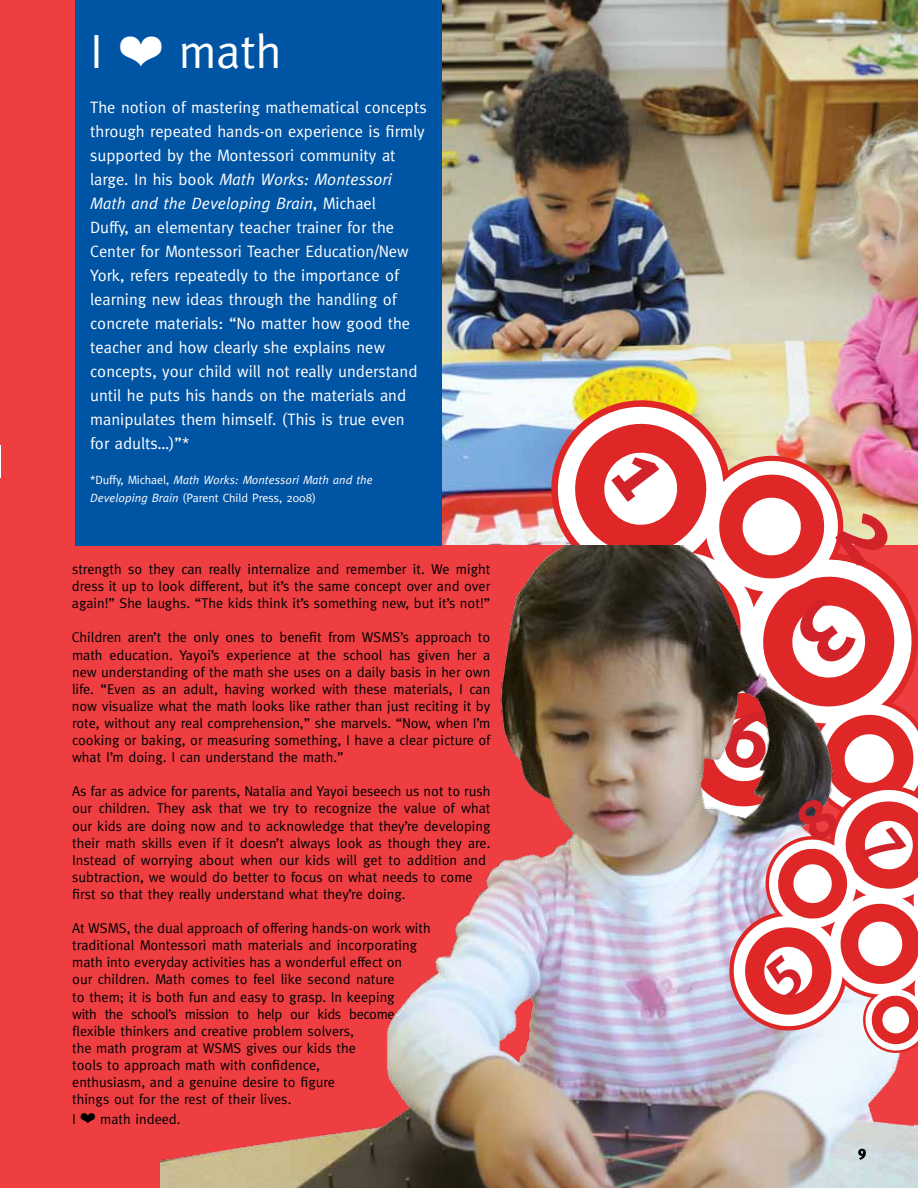
<style>
.page{position:relative;width:918px;height:1188px;background:#ef3e42}
.page>*{position:absolute;margin:0;border:0;box-sizing:border-box;transform-origin:0 0}
.t1{font:48px "Meta";color:#fff}
.t2{font:16.5px/24px "Meta";color:#fff}
.t3{font:14.25px/17.1px "Meta";color:#000;text-align:justify}
.t4{font:italic 12px/18px "Meta";color:#fff}
.s1{font-style:italic}
.s2{font-style:normal}
</style>
<div class="page">
<img style="left:441px;top:0;width:477px;height:545px">
<hr style="left:0;top:446px;width:1px;height:32px;background:#fff">
<div style="left:75px;top:0;width:366px;height:546px;background:#0054a4"></div>
<img style="left:161px;top:545px;width:757px;height:643px">
<img style="left:511px;top:391px;width:407px;height:665px">
<svg style="left:858px;top:1149px;width:8px;height:11px"></svg>
<h1 class="t1" style="left:90px;top:24px;width:193px">I ❤ math</h1>
<p class="t2" style="left:90px;top:95px;width:338px">The notion of mastering mathematical concepts through repeated hands-on experience is firmly supported by the Montessori community at large. In his book <span class="s1">Math Works: Montessori Math and the Developing Brain</span>, Michael<br>Duffy, an elementary teacher trainer for the Center for Montessori Teacher Education/New York, refers repeatedly to the importance of learning new ideas through the handling of concrete materials: “No matter how good the teacher and how clearly she explains new concepts, your child will not really understand until he puts his hands on the materials and manipulates them himself. (This is true even for adults…)”*</p>
<p class="t4" style="left:90px;top:470px;width:284px"><span class="s2">*Duffy, Michael,</span> Math Works: Montessori Math and the<br>Developing Brain <span class="s2">(Parent Child Press, 2008)</span></p>
<p class="t3" style="left:72px;top:560px;width:420px">strength so they can really internalize and remember it. We might dress it up to look different, but it’s the same concept over and over again!” She laughs. “The kids think it’s something new, but it’s not!”</p>
<p class="t3" style="left:72px;top:629px;width:420px">Children aren’t the only ones to benefit from WSMS’s approach to math education. Yayoi’s experience at the school has given her a new understanding of the math she uses on a daily basis in her own life. “Even as an adult, having worked with these materials, I can now visualize what the math looks like rather than just reciting it by rote, without any real comprehension,” she marvels. “Now, when I’m cooking or baking, or measuring something, I have a clear picture of what I’m doing. I can understand the math.”</p>
<p class="t3" style="left:72px;top:783px;width:420px;text-align:left">As far as advice for parents, Natalia and Yayoi beseech us not to rush our children. They ask that we try to recognize the value of what our kids are doing now and to acknowledge that they’re developing their math skills even if it doesn’t always look as though they are.<br>Instead of worrying about when our kids will get to addition and subtraction, we would do better to focus on what needs to come first so that they really understand what they’re doing.</p>
<p class="t3" style="left:72px;top:920px;width:360px;text-align:left">At WSMS, the dual approach of offering hands-on work with traditional Montessori math materials and incorporating math into everyday activities has a wonderful effect on<br>our children. Math comes to feel like second nature<br>to them; it is both fun and easy to grasp. In keeping<br>with the school’s mission to help our kids become flexible thinkers and creative problem solvers,<br>the math program at WSMS gives our kids the<br>tools to approach math with confidence,<br>enthusiasm, and a genuine desire to figure<br>things out for the rest of their lives.</p>
<p class="t3" style="left:72px;top:1110px;width:110px">I ❤ math indeed.</p>
</div>
